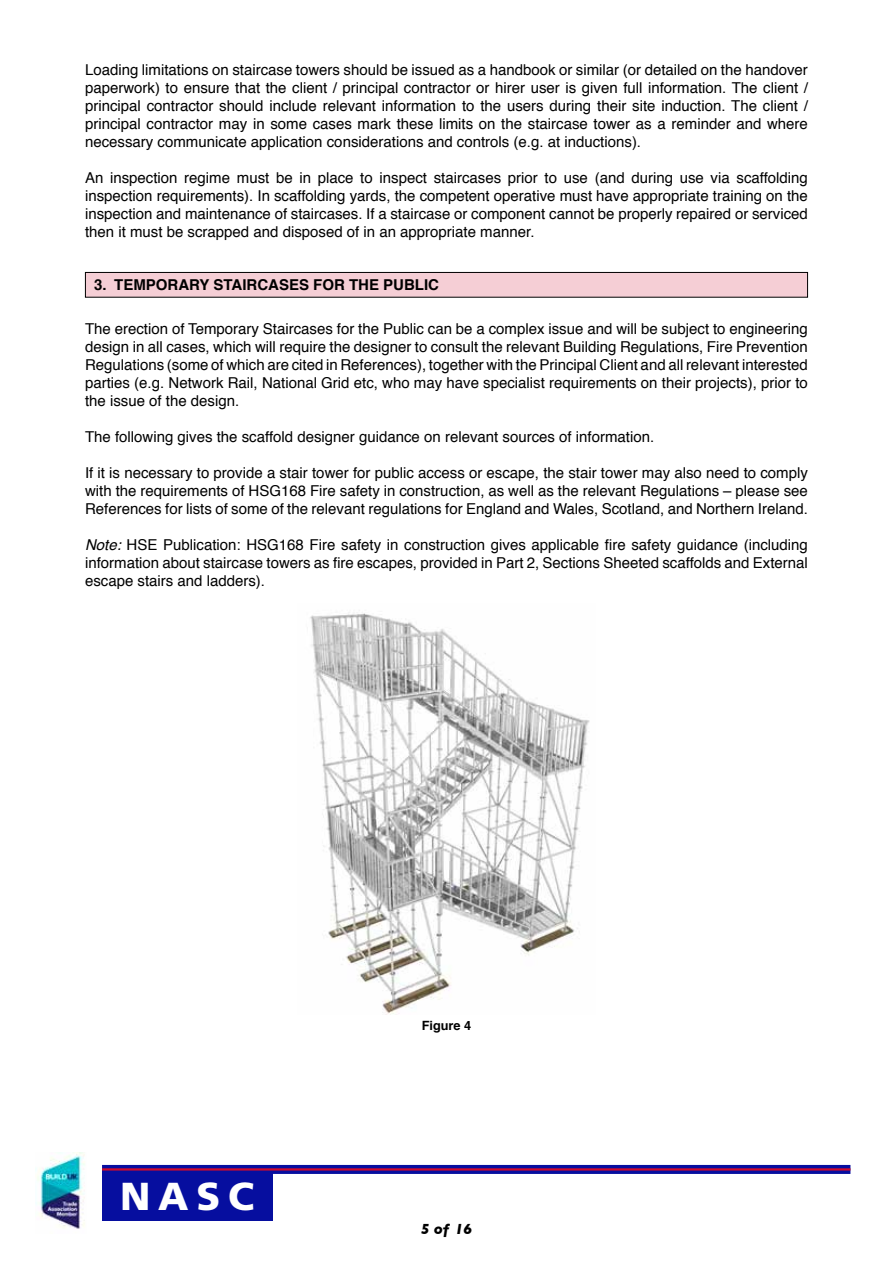
<style>
.page{position:relative;width:893px;height:1263px;background:#fff}
.page>*{position:absolute;margin:0;border:0;box-sizing:border-box;transform-origin:0 0}
.t1{font:900 39px "Frutiger";color:#fff}
.t2{font:15px/18px "Helvetica";color:#000;text-align:justify}
.t3{font:700 15px "Helvetica";color:#000}
.t4{font:italic 700 15px "Gill Sans";color:#000}
.t5{font:700 12.75px "Helvetica";color:#000}
.s1{font-style:italic}
</style>
<div class="page">
<div style="left:102px;top:1169px;width:170px;height:51px;background:#060e9f"></div>
<svg style="left:102px;top:1165px;width:748px;height:9px;background:#170f96"></svg>
<hr style="left:102px;top:1168px;width:748px;height:2px;background:#cf0a2c">
<img style="left:35px;top:1152px;width:50px;height:77px">
<div style="left:85px;top:272px;width:722px;height:25px;background:#f5ced5"></div>
<div style="left:85px;top:272px;width:723px;height:26px;border:1px solid #000"></div>
<img style="left:310px;top:613px;width:280px;height:401px">
<p class="t2" style="left:85px;top:61px;width:724px">Loading limitations on staircase towers should be issued as a handbook or similar (or detailed on the handover paperwork) to ensure that the client / principal contractor or hirer user is given full information. The client / principal contractor should include relevant information to the users during their site induction. The client / principal contractor may in some cases mark these limits on the staircase tower as a reminder and where necessary communicate application considerations and controls (e.g. at inductions).</p>
<p class="t2" style="left:85px;top:169px;width:724px">An inspection regime must be in place to inspect staircases prior to use (and during use via scaffolding inspection requirements). In scaffolding yards, the competent operative must have appropriate training on the inspection and maintenance of staircases. If a staircase or component cannot be properly repaired or serviced then it must be scrapped and disposed of in an appropriate manner.</p>
<p class="t3" style="left:94px;top:273px;width:346px">3. TEMPORARY STAIRCASES FOR THE PUBLIC</p>
<p class="t2" style="left:85px;top:320px;width:724px">The erection of Temporary Staircases for the Public can be a complex issue and will be subject to engineering design in all cases, which will require the designer to consult the relevant Building Regulations, Fire Prevention Regulations (some of which are cited in References), together with the Principal Client and all relevant interested parties (e.g. Network Rail, National Grid etc, who may have specialist requirements on their projects), prior to the issue of the design.</p>
<p class="t2" style="left:85px;top:428px;width:571px">The following gives the scaffold designer guidance on relevant sources of information.</p>
<p class="t2" style="left:85px;top:464px;width:724px">If it is necessary to provide a stair tower for public access or escape, the stair tower may also need to comply with the requirements of HSG168 Fire safety in construction, as well as the relevant Regulations – please see References for lists of some of the relevant regulations for England and Wales, Scotland, and Northern Ireland.</p>
<p class="t2" style="left:85px;top:536px;width:724px"><span class="s1">Note:</span> HSE Publication: HSG168 Fire safety in construction gives applicable fire safety guidance (including information about staircase towers as fire escapes, provided in Part 2, Sections Sheeted scaffolds and External escape stairs and ladders).</p>
<h1 class="t1" style="left:120px;top:1173px;width:135px">NASC</h1>
<p class="t5" style="left:422px;top:1015px;width:51px">Figure 4</p>
<p class="t4" style="left:421px;top:1220px;width:53px">5 of 16</p>
</div>
